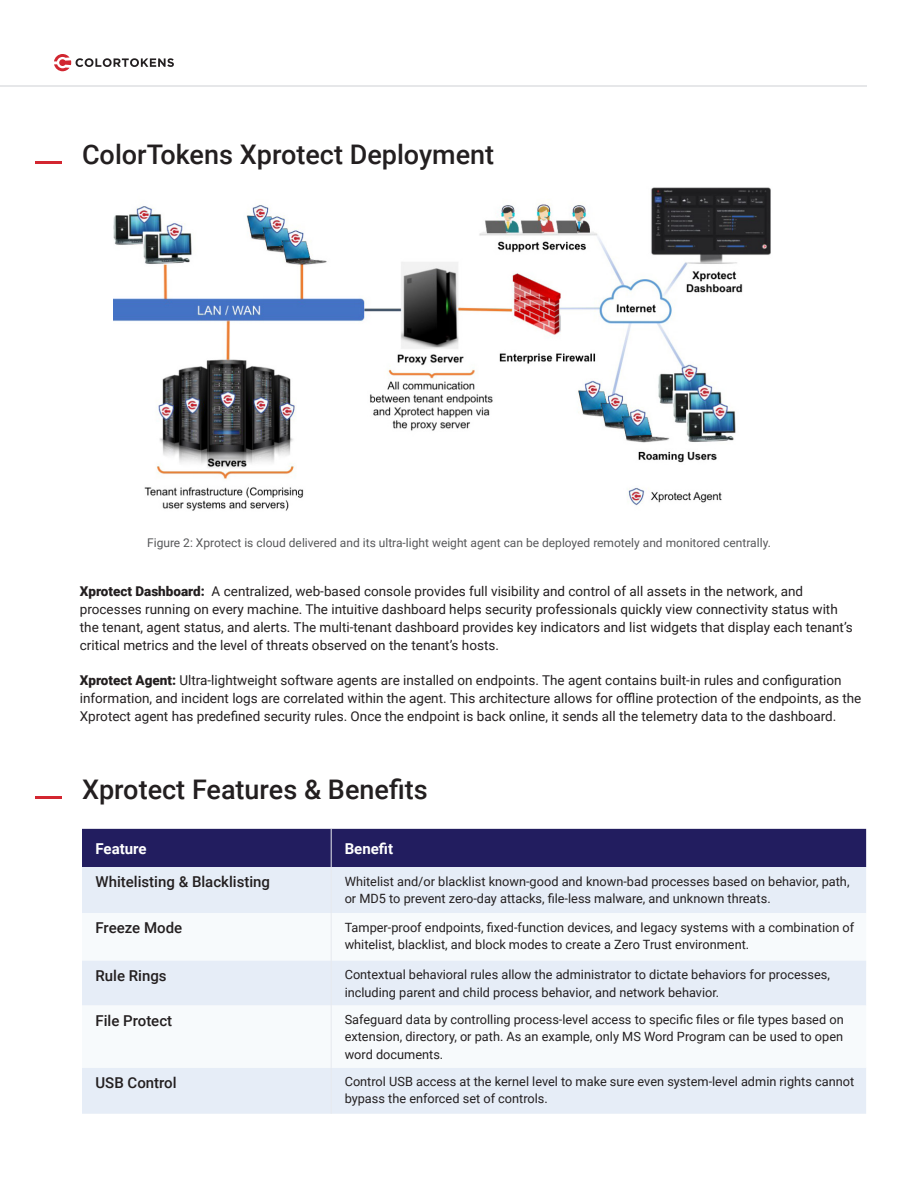
<style>
.page{position:relative;width:918px;height:1188px;background:#fff}
.page>*{position:absolute;margin:0;border:0;box-sizing:border-box;transform-origin:0 0}
.t1{font:500 27px "Roboto";color:#231f20}
.Sub_Header{font:500 15px "Roboto";color:#231f20}
.Sub_Header-2{font:700 15px "Roboto";color:#fff}
.t2{font:13.5px/18px "Roboto";color:#231f20}
.Sub_Header-3{font:12.75px/17.2px "Roboto";color:#231f20}
.Sub_Header-4{font:12px "Roboto";color:#57585a}
.s1{font-weight:900}
</style>
<div class="page">
<svg style="left:54px;top:54px;width:120px;height:17px"></svg>
<hr style="left:0;top:85px;width:866px;height:2px;background:#e6e7e9">
<hr style="left:35px;top:161px;width:26px;height:3px;background:#d32630">
<img style="left:113px;top:187px;width:658px;height:324px">
<hr style="left:35px;top:796px;width:26px;height:3px;background:#d32630">
<svg style="left:82px;top:829px;width:784px;height:132px"></svg>
<hr style="left:331px;top:829px;width:1px;height:38px;background:#e7e9ee">
<hr style="left:331px;top:867px;width:1px;height:46px;background:#e7e9ee">
<hr style="left:331px;top:913px;width:1px;height:53px;background:#e7e9ee">
<div style="left:82px;top:961px;width:784px;height:153px;background:#e6edf7"></div>
<svg style="left:82px;top:1006px;width:784px;height:62px"></svg>
<hr style="left:331px;top:961px;width:1px;height:45px;background:#e7e9ee">
<hr style="left:331px;top:1006px;width:1px;height:62px;background:#e7e9ee">
<hr style="left:331px;top:1068px;width:1px;height:46px;background:#e7e9ee">
<p class="t1" style="left:82px;top:136px;width:414px">ColorTokens Xprotect Deployment</p>
<p class="Sub_Header-4" style="left:147px;top:534px;width:625px">Figure 2: Xprotect is cloud delivered and its ultra-light weight agent can be deployed remotely and monitored centrally.</p>
<p class="t2" style="left:80px;top:582px;width:775px"><span class="s1">Xprotect Dashboard:</span> A centralized, web-based console provides full visibility and control of all assets in the network, and processes running on every machine. The intuitive dashboard helps security professionals quickly view connectivity status with the tenant, agent status, and alerts. The multi-tenant dashboard provides key indicators and list widgets that display each tenant’s critical metrics and the level of threats observed on the tenant’s hosts.</p>
<p class="t2" style="left:80px;top:671px;width:783px"><span class="s1">Xprotect Agent:</span> Ultra-lightweight software agents are installed on endpoints. The agent contains built-in rules and configuration information, and incident logs are correlated within the agent. This architecture allows for offline protection of the endpoints, as the<br>Xprotect agent has predefined security rules. Once the endpoint is back online, it sends all the telemetry data to the dashboard.</p>
<p class="t1" style="left:82px;top:770px;width:347px">Xprotect Features &amp; Benefits</p>
<p class="Sub_Header-2" style="left:96px;top:838px;width:53px">Feature</p>
<p class="Sub_Header-2" style="left:345px;top:838px;width:50px">Benefit</p>
<p class="Sub_Header" style="left:96px;top:872px;width:176px">Whitelisting &amp; Blacklisting</p>
<p class="Sub_Header-3" style="left:345px;top:872px;width:506px">Whitelist and/or blacklist known-good and known-bad processes based on behavior, path, or MD5 to prevent zero-day attacks, file-less malware, and unknown threats.</p>
<p class="Sub_Header" style="left:96px;top:918px;width:88px">Freeze Mode</p>
<p class="Sub_Header-3" style="left:345px;top:918px;width:511px">Tamper-proof endpoints, fixed-function devices, and legacy systems with a combination of whitelist, blacklist, and block modes to create a Zero Trust environment.</p>
<p class="Sub_Header" style="left:96px;top:965px;width:73px">Rule Rings</p>
<p class="Sub_Header-3" style="left:345px;top:966px;width:487px">Contextual behavioral rules allow the administrator to dictate behaviors for processes, including parent and child process behavior, and network behavior.</p>
<p class="Sub_Header" style="left:96px;top:1010px;width:78px">File Protect</p>
<p class="Sub_Header-3" style="left:345px;top:1010px;width:501px;text-align:justify">Safeguard data by controlling process-level access to specific files or file types based on extension, directory, or path. As an example, only MS Word Program can be used to open word documents.</p>
<p class="Sub_Header" style="left:96px;top:1072px;width:83px">USB Control</p>
<p class="Sub_Header-3" style="left:345px;top:1073px;width:511px">Control USB access at the kernel level to make sure even system-level admin rights cannot bypass the enforced set of controls.</p>
</div>
